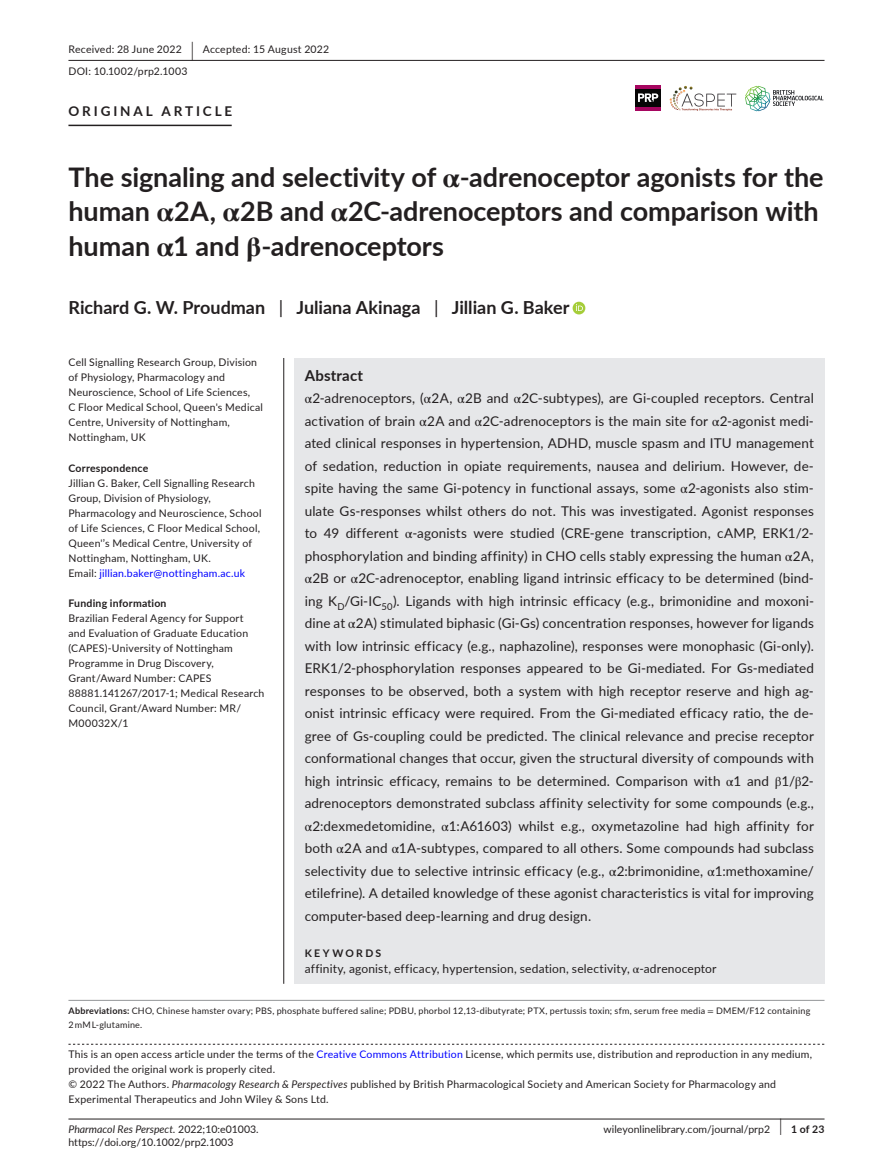
<style>
.page{position:relative;width:893px;height:1174px;background:#fff}
.page>*{position:absolute;margin:0;border:0;box-sizing:border-box;transform-origin:0 0}
.t1{font:700 27px/34.5px "Lato";color:#231f20}
.t2{font:700 18px "Lato";color:#231f20}
.t3{font:700 15px "Lato";letter-spacing:.015em;color:#231f20}
.t4{font:13.5px/22.5px "Lato";letter-spacing:.01em;color:#231f20;text-align:justify}
.t5{font:700 13.5px "Lato";letter-spacing:.215em;color:#231f20}
.t6{font:12px "Lato";letter-spacing:.015em;color:#231f20}
.t7{font:10.5px/15px "Lato";letter-spacing:.02em;color:#231f20}
.t8{font:10.5px "Lato";color:#231f20}
.t9{font:700 10.5px "Lato";letter-spacing:.02em;color:#231f20}
.t10{font:italic 10.5px "Lato";color:#231f20}
.t11{font:700 10.5px "Lato";letter-spacing:.22em;color:#231f20}
.t12{font:9px/13.5px "Lato";letter-spacing:.025em;color:#231f20}
.s1{font-size:19.65px}
.s2{font-family:"STIX"}
.s3{font-weight:400}
.s4{color:#00f}
.s5{font-weight:700}
.s6{font-style:italic}
.s7{font-style:normal}
.s8{font-weight:400;font-size:17.4px}
</style>
<div class="page">
<hr style="left:68px;top:1118px;width:756px;height:1px;background:#231f20">
<div style="left:635px;top:85px;width:26px;height:25px;background:#070606"></div>
<hr style="left:635px;top:85px;width:26px;height:3px;background:#a60660">
<hr style="left:635px;top:107px;width:26px;height:3px;background:#a60660">
<svg style="left:638px;top:93px;width:20px;height:9px"></svg>
<svg style="left:669px;top:86px;width:67px;height:25px"></svg>
<svg style="left:745px;top:86px;width:78px;height:25px"></svg>
<hr style="left:68px;top:60px;width:756px;height:1px;background:#231f20">
<hr style="left:68px;top:125px;width:164px;height:1px;background:#231f20">
<div style="left:573px;top:302px;width:12px;height:12px;background:#a5cd39;border-radius:50%"></div>
<svg style="left:576px;top:304px;width:7px;height:7px"></svg>
<svg style="left:68px;top:1043px;width:756px;height:1px"></svg>
<hr style="left:68px;top:1000px;width:756px;height:1px;background:#939598">
<div style="left:294px;top:358px;width:530px;height:625px;background:#e6e7e9"></div>
<hr style="left:283px;top:358px;width:1px;height:625px;background:#231f20">
<p class="t7" style="left:68px;top:38px;width:262px;line-height:21.8px">Received: 28 June 2022 <span class="s1">|</span> Accepted: 15 August 2022<br>DOI: 10.1002/prp2.1003</p>
<p class="t5" style="left:68px;top:101px;width:165px">ORIGINAL ARTICLE</p>
<h1 class="t1" style="left:68px;top:159px;width:757px">The signaling and selectivity of <span class="s2">α</span>-adrenoceptor agonists for the human <span class="s2">α</span>2A, <span class="s2">α</span>2B and <span class="s2">α</span>2C-adrenoceptors and comparison with human <span class="s2">α</span>1 and <span class="s2">β</span>-adrenoceptors</h1>
<h2 class="t2" style="left:68px;top:295px;width:503px">Richard G. W. Proudman <span class="s3">|</span> Juliana Akinaga <span class="s3">|</span> Jillian G. Baker</h2>
<p class="t7" style="left:68px;top:355px;width:196px">Cell Signalling Research Group, Division of Physiology, Pharmacology and Neuroscience, School of Life Sciences,<br>C Floor Medical School, Queen's Medical Centre, University of Nottingham, Nottingham, UK</p>
<p class="t9" style="left:68px;top:460px;width:81px">Correspondence</p>
<p class="t7" style="left:68px;top:475px;width:195px">Jillian G. Baker, Cell Signalling Research Group, Division of Physiology, Pharmacology and Neuroscience, School of Life Sciences, C Floor Medical School, Queen'’s Medical Centre, University of Nottingham, Nottingham, UK.<br>Email: <span class="s4">jillian.baker@nottingham.ac.uk</span></p>
<p class="t9" style="left:68px;top:595px;width:100px">Funding information</p>
<p class="t7" style="left:68px;top:610px;width:198px">Brazilian Federal Agency for Support<br>and Evaluation of Graduate Education (CAPES)-University of Nottingham<br>Programme in Drug Discovery,<br>Grant/Award Number: CAPES<br>88881.141267/2017-1; Medical Research<br>Council, Grant/Award Number: MR/<br>M00032X/1</p>
<p class="t3" style="left:305px;top:364px;width:60px">Abstract</p>
<p class="t4" style="left:305px;top:386px;width:511px"><span class="s2">α</span>2-adrenoceptors, (<span class="s2">α</span>2A, <span class="s2">α</span>2B and <span class="s2">α</span>2C-subtypes), are Gi-coupled receptors. Central activation of brain <span class="s2">α</span>2A and <span class="s2">α</span>2C-adrenoceptors is the main site for <span class="s2">α</span>2-agonist medi&shy;ated clinical responses in hypertension, ADHD, muscle spasm and ITU management of sedation, reduction in opiate requirements, nausea and delirium. However, de&shy;spite having the same Gi-potency in functional assays, some <span class="s2">α</span>2-agonists also stim&shy;ulate Gs-responses whilst others do not. This was investigated. Agonist responses to 49 different <span class="s2">α</span>-agonists were studied (CRE-gene transcription, cAMP, ERK1/2- phosphorylation and binding affinity) in CHO cells stably expressing the human <span class="s2">α</span>2A, <span class="s2">α</span>2B or <span class="s2">α</span>2C-adrenoceptor, enabling ligand intrinsic efficacy to be determined (bind&shy;ing K<sub>D</sub>/Gi-IC<sub>50</sub>). Ligands with high intrinsic efficacy (e.g., brimonidine and moxoni&shy;dine at <span class="s2">α</span>2A) stimulated biphasic (Gi-Gs) concentration responses, however for ligands with low intrinsic efficacy (e.g., naphazoline), responses were monophasic (Gi-only).<br>ERK1/2-phosphorylation responses appeared to be Gi-mediated. For Gs-mediated responses to be observed, both a system with high receptor reserve and high ag&shy;onist intrinsic efficacy were required. From the Gi-mediated efficacy ratio, the de&shy;gree of Gs-coupling could be predicted. The clinical relevance and precise receptor conformational changes that occur, given the structural diversity of compounds with high intrinsic efficacy, remains to be determined. Comparison with <span class="s2">α</span>1 and <span class="s2">β</span>1/<span class="s2">β</span>2- adrenoceptors demonstrated subclass affinity selectivity for some compounds (e.g., <span class="s2">α</span>2:dexmedetomidine, <span class="s2">α</span>1:A61603) whilst e.g., oxymetazoline had high affinity for both <span class="s2">α</span>2A and <span class="s2">α</span>1A-subtypes, compared to all others. Some compounds had subclass selectivity due to selective intrinsic efficacy (e.g., <span class="s2">α</span>2:brimonidine, <span class="s2">α</span>1:methoxamine/ etilefrine). A detailed knowledge of these agonist characteristics is vital for improving computer-based deep-learning and drug design.</p>
<p class="t11" style="left:305px;top:945px;width:78px">KEYWORDS</p>
<p class="t6" style="left:305px;top:960px;width:413px">affinity, agonist, efficacy, hypertension, sedation, selectivity, <span class="s2">α</span>-adrenoceptor</p>
<p class="t12" style="left:68px;top:1003px;width:743px"><span class="s5">Abbreviations:</span> CHO, Chinese hamster ovary; PBS, phosphate buffered saline; PDBU, phorbol 12,13-dibutyrate; PTX, pertussis toxin; sfm, serum free media <span class="s2">=</span> DMEM/F12 containing<br>2 mM L-glutamine.</p>
<p class="t7" style="left:68px;top:1046px;width:745px">This is an open access article under the terms of the <span class="s4">Creative Commons Attribution</span> License, which permits use, distribution and reproduction in any medium, provided the original work is properly cited.<br>© 2022 The Authors. <span class="s6">Pharmacology Research &amp; Perspectives</span> published by British Pharmacological Society and American Society for Pharmacology and Experimental Therapeutics and John Wiley &amp; Sons Ltd.</p>
<p class="t10" style="left:68px;top:1121px;width:192px">Pharmacol Res Perspect. <span class="s7">2022;10:e01003.</span></p>
<p class="t9" style="left:779px;top:1121px;width:46px"><span class="s8">|</span> 1 of 23</p>
<p class="t8" style="left:68px;top:1135px;width:167px">https://doi.org/10.1002/prp2.1003</p>
<p class="t8" style="left:604px;top:1121px;width:168px">wileyonlinelibrary.com/journal/prp2</p>
</div>
